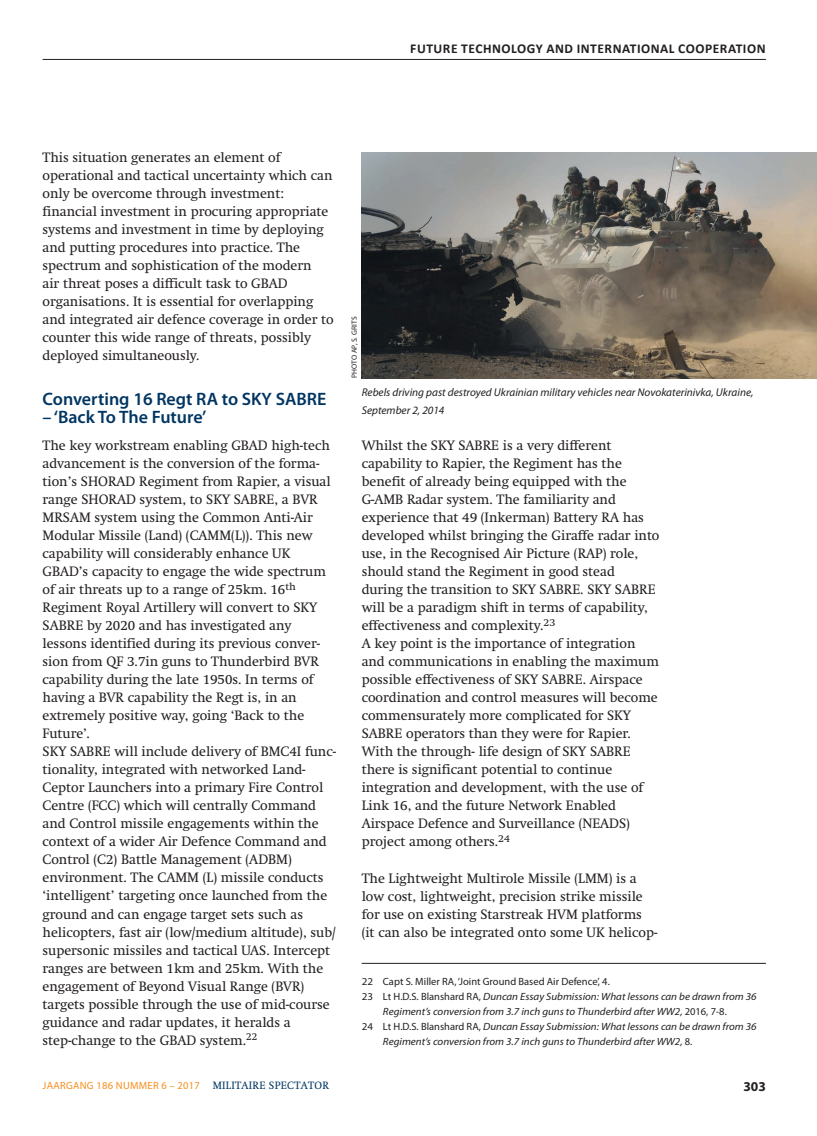
<style>
.page{position:relative;width:817px;height:1136px;background:#fff}
.page>*{position:absolute;margin:0;border:0;box-sizing:border-box;transform-origin:0 0}
.t1{font:600 18px "Myriad Pro";color:#003562}
.t2{font:13.5px/18px "Swift";color:#231f20}
.t3{font:700 13.5px "Calibri";letter-spacing:.04em;color:#231f20}
.t4{font:700 13.5px "Myriad Pro";color:#231f20}
.t5{font:italic 11.25px/18px "Myriad Pro";color:#231f20}
.t6{font:italic 10.5px "Myriad Pro";color:#231f20;scale:1.05 1}
.t7{font:10.5px "Myriad Pro";color:#231f20;scale:1.05 1}
.t8{font:10.5px "Myriad Pro";letter-spacing:.025em;color:#f68f1e}
.t9{font:7.5px "Myriad Pro";letter-spacing:.02em;color:#231f20}
.s1{font-style:normal}
.s2{font-family:"Swift";color:#003562}
</style>
<div class="page">
<hr style="left:43px;top:59px;width:722px;height:1px;background:#231f20">
<img style="left:361px;top:152px;width:455px;height:226px">
<hr style="left:361px;top:962px;width:404px;height:1px;background:#231f20">
<p class="t3" style="left:410px;top:40px;width:357px">FUTURE TECHNOLOGY AND INTERNATIONAL COOPERATION</p>
<p class="t2" style="left:43px;top:148px;width:292px">This situation generates an element of operational and tactical uncertainty which can only be overcome through investment: financial investment in procuring appropriate systems and investment in time by deploying and putting procedures into practice. The spectrum and sophistication of the modern<br>air threat poses a difficult task to GBAD organisations. It is essential for overlapping and integrated air defence coverage in order to counter this wide range of threats, possibly deployed simultaneously.</p>
<h1 class="t1" style="left:43px;top:389px;width:285px">Converting 16 Regt RA to SKY SABRE</h1>
<h1 class="t1" style="left:43px;top:407px;width:165px">– ‘Back To The Future’</h1>
<p class="t2" style="left:43px;top:436px;width:295px">The key workstream enabling GBAD high-tech advancement is the conversion of the forma&shy;tion’s SHORAD Regiment from Rapier, a visual range SHORAD system, to SKY SABRE, a BVR MRSAM system using the Common Anti-Air Modular Missile (Land) (CAMM(L)). This new capability will considerably enhance UK GBAD’s capacity to engage the wide spectrum of air threats up to a range of 25km. 16<sup>th </sup>Regiment Royal Artillery will convert to SKY SABRE by 2020 and has investigated any lessons identified during its previous conver&shy;sion from QF 3.7in guns to Thunderbird BVR capability during the late 1950s. In terms of having a BVR capability the Regt is, in an extremely positive way, going ‘Back to the Future’.<br>SKY SABRE will include delivery of BMC4I func&shy;tionality, integrated with networked Land-Ceptor Launchers into a primary Fire Control Centre (FCC) which will centrally Command and Control missile engagements within the context of a wider Air Defence Command and Control (C2) Battle Management (ADBM) environment. The CAMM (L) missile conducts ‘intelligent’ targeting once launched from the ground and can engage target sets such as helicopters, fast air (low/medium altitude), sub/ supersonic missiles and tactical UAS. Intercept ranges are between 1km and 25km. With the engagement of Beyond Visual Range (BVR) targets possible through the use of mid-course guidance and radar updates, it heralds a step-change to the GBAD system.<sup>22</sup></p>
<p class="t9" style="left:350px;top:378px;width:63px;rotate:-90deg">PHOTO AP, S. GRITS</p>
<p class="t5" style="left:361px;top:383px;width:393px">Rebels driving past destroyed Ukrainian military vehicles near Novokaterinivka, Ukraine,<br>September 2, 2014</p>
<p class="t2" style="left:361px;top:436px;width:299px">Whilst the SKY SABRE is a very different capability to Rapier, the Regiment has the benefit of already being equipped with the G-AMB Radar system. The familiarity and experience that 49 (Inkerman) Battery RA has developed whilst bringing the Giraffe radar into use, in the Recognised Air Picture (RAP) role, should stand the Regiment in good stead during the transition to SKY SABRE. SKY SABRE will be a paradigm shift in terms of capability, effectiveness and complexity.<sup>23<br></sup>A key point is the importance of integration and communications in enabling the maximum possible effectiveness of SKY SABRE. Airspace coordination and control measures will become commensurately more complicated for SKY SABRE operators than they were for Rapier.<br>With the through- life design of SKY SABRE there is significant potential to continue integration and development, with the use of Link 16, and the future Network Enabled Airspace Defence and Surveillance (NEADS) project among others.<sup>24</sup></p>
<p class="t2" style="left:361px;top:868px;width:297px">The Lightweight Multirole Missile (LMM) is a low cost, lightweight, precision strike missile for use on existing Starstreak HVM platforms (it can also be integrated onto some UK helicop-</p>
<p class="t7" style="left:361px;top:975px;width:238px">22 Capt S. Miller RA, ‘Joint Ground Based Air Defence’, 4.</p>
<p class="t6" style="left:361px;top:990px;width:377px"><span class="s1">23 Lt H.D.S. Blanshard RA,</span> Duncan Essay Submission: What lessons can be drawn from 36</p>
<p class="t6" style="left:383px;top:1005px;width:329px">Regiment’s conversion from 3.7 inch guns to Thunderbird after WW2, <span class="s1">2016, 7-8.</span></p>
<p class="t6" style="left:361px;top:1020px;width:377px"><span class="s1">24 Lt H.D.S. Blanshard RA,</span> Duncan Essay Submission: What lessons can be drawn from 36</p>
<p class="t6" style="left:383px;top:1035px;width:296px">Regiment’s conversion from 3.7 inch guns to Thunderbird after WW2, <span class="s1">8.</span></p>
<p class="t8" style="left:43px;top:1079px;width:288px">JAARGANG 186 NUMMER 6 – 2017 <span class="s2">MILITAIRE SPECTATOR</span></p>
<p class="t4" style="left:743px;top:1078px;width:24px">303</p>
</div>
